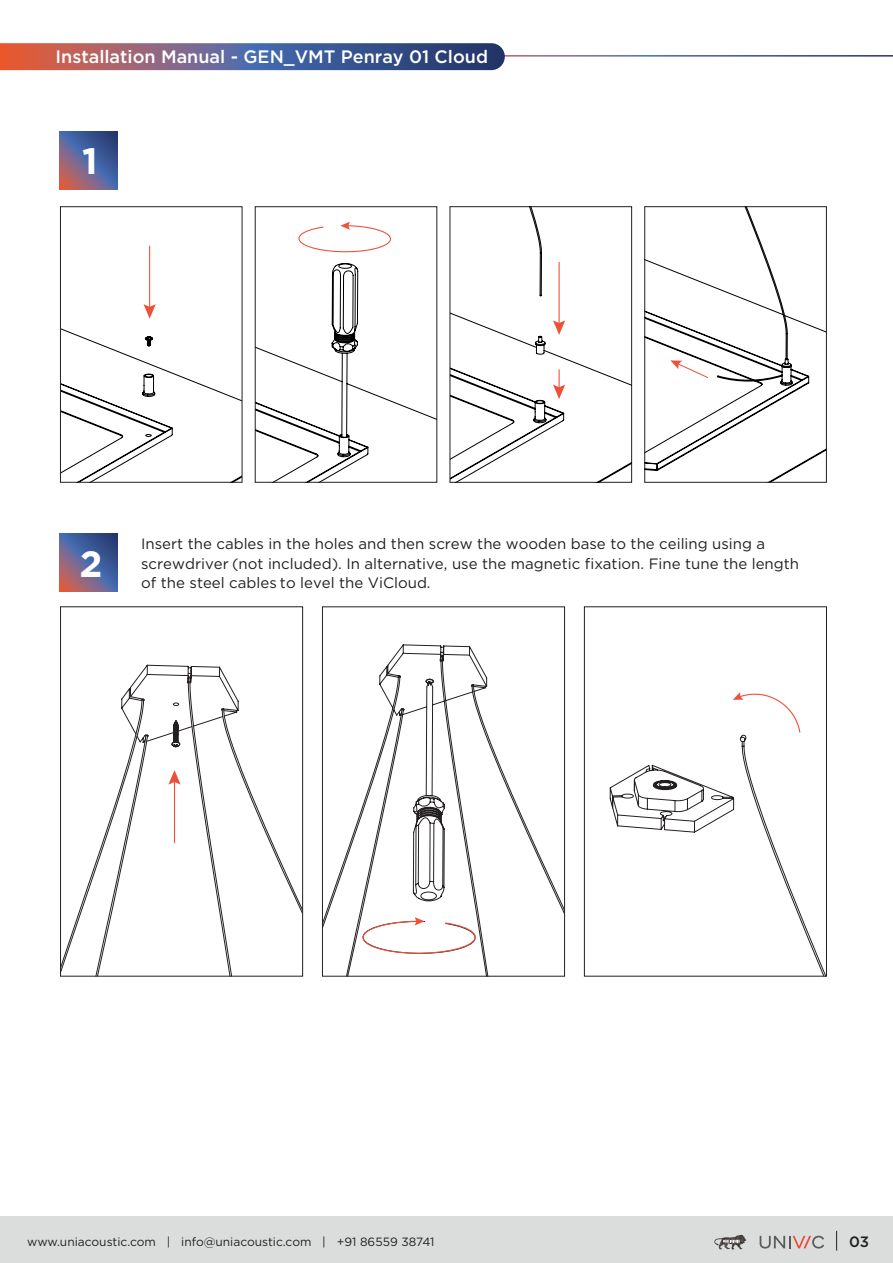
<style>
.page{position:relative;width:893px;height:1263px;background:#fff}
.page>*{position:absolute;margin:0;border:0;box-sizing:border-box;transform-origin:0 0}
.t1{font:700 36.9px "Gotham";color:#fff}
.t2{font:500 18px "Gotham";color:#fff}
.t3{font:15px/19.5px "Gotham";color:#231f20}
.t4{font:500 15px "Gotham";color:#231f20}
.t5{font:12px "Gotham";color:#231f20}
</style>
<div class="page">
<div style="left:0;top:1217px;width:893px;height:46px;background:#dbdddd"></div>
<svg style="left:836px;top:1231px;width:1px;height:19px"></svg>
<svg style="left:760px;top:1236px;width:64px;height:12px"></svg>
<img style="left:714px;top:1235px;width:27px;height:14px">
<svg style="left:723px;top:1236px;width:21px;height:9px"></svg>
<svg style="left:0;top:43px;width:505px;height:27px;background:#6c5b7e"></svg>
<svg style="left:647px;top:208px;width:178px;height:272px"></svg>
<div style="left:645px;top:206px;width:182px;height:276px;border:1px solid #231f20"></div>
<svg style="left:450px;top:207px;width:181px;height:275px"></svg>
<svg style="left:257px;top:263px;width:178px;height:217px"></svg>
<div style="left:255px;top:206px;width:182px;height:276px;border:1px solid #231f20"></div>
<div style="left:60px;top:206px;width:182px;height:276px;border:1px solid #231f20"></div>
<svg style="left:60px;top:131px;width:58px;height:58px;background:#5f5f8e"></svg>
<svg style="left:60px;top:533px;width:58px;height:59px;background:#5f5f8e"></svg>
<svg style="left:60px;top:673px;width:243px;height:304px"></svg>
<svg style="left:121px;top:665px;width:118px;height:81px"></svg>
<svg style="left:322px;top:644px;width:243px;height:333px"></svg>
<svg style="left:610px;top:734px;width:216px;height:243px"></svg>
<div style="left:584px;top:607px;width:243px;height:369px;border:1px solid #231f20"></div>
<hr style="left:149px;top:246px;width:1px;height:63px;background:#ee513a">
<svg style="left:61px;top:283px;width:180px;height:199px"></svg>
<hr style="left:174px;top:780px;width:1px;height:63px;background:#ee513a">
<svg style="left:168px;top:770px;width:13px;height:14px"></svg>
<hr style="left:559px;top:262px;width:1px;height:63px;background:#ee513a">
<svg style="left:553px;top:320px;width:12px;height:15px"></svg>
<svg style="left:670px;top:360px;width:39px;height:19px"></svg>
<svg style="left:553px;top:370px;width:12px;height:29px"></svg>
<svg style="left:298px;top:222px;width:93px;height:31px"></svg>
<svg style="left:355px;top:659px;width:128px;height:296px"></svg>
<svg style="left:733px;top:692px;width:68px;height:41px"></svg>
<p class="t2" style="left:56px;top:47px;width:434px">Installation Manual - GEN_VMT Penray 01 Cloud</p>
<h1 class="t1" style="left:82px;top:140px;width:17px">1</h1>
<h1 class="t1" style="left:79px;top:542px;width:24px">2</h1>
<p class="t3" style="left:141px;top:534px;width:659px">Insert the cables in the holes and then screw the wooden base to the ceiling using a screwdriver (not included). In alternative, use the magnetic fixation. Fine tune the length of the steel cables to level the ViCloud.</p>
<p class="t5" style="left:27px;top:1235px;width:409px">www.uniacoustic.com | info@uniacoustic.com | +91 86559 38741</p>
<p class="t4" style="left:849px;top:1233px;width:21px">03</p>
</div>
